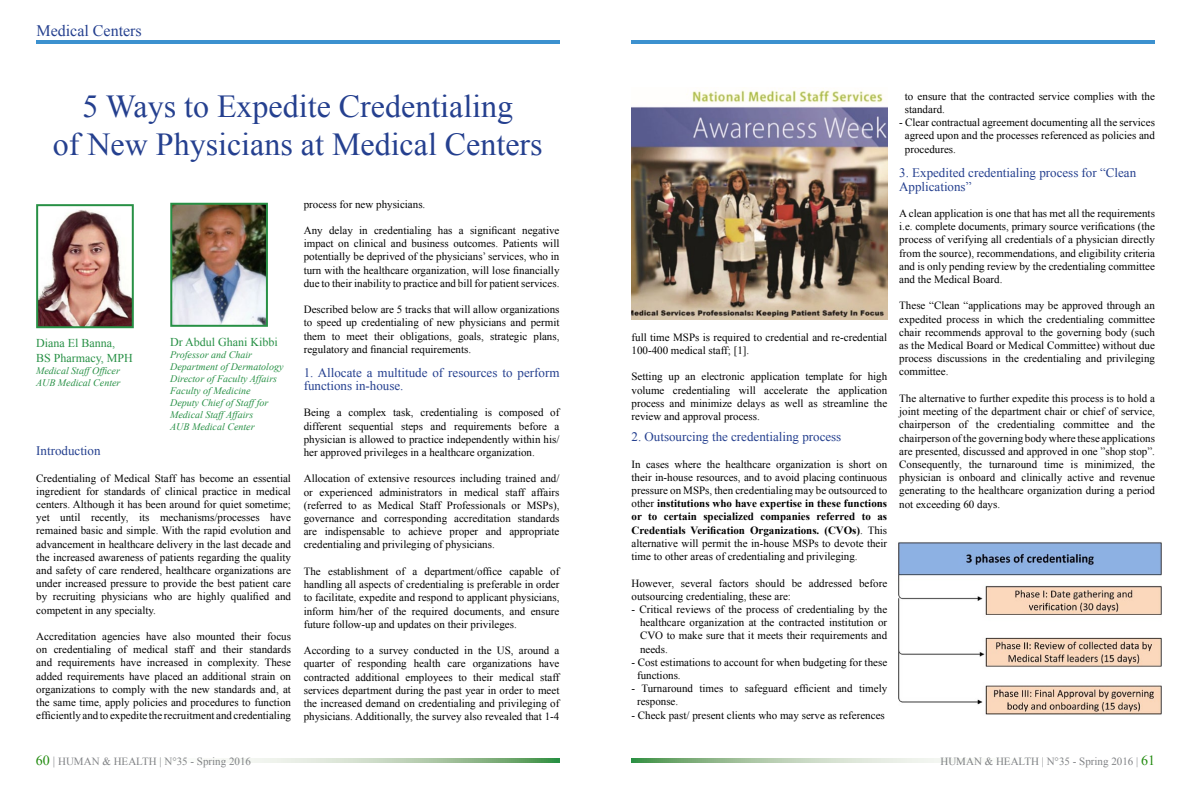
<style>
.page{position:relative;width:1191px;height:794px;background:#fff}
.page>*{position:absolute;margin:0;border:0;box-sizing:border-box;transform-origin:0 0}
.t1{font:32px/38px "Times New Roman";color:#25408f;text-align:center}
.t2{font:16px "Times New Roman";color:#25408f}
.t3{font:13px/14px "Times New Roman";color:#25408f}
.t4{font:12px/14.4px "Times New Roman";color:#279045}
.t5{font:11px/13.2px "Times New Roman";color:#000;text-align:justify}
.t6{font:11px "Times New Roman";color:#808285}
.t7{font:italic 10px/12px "Times New Roman";color:#279045}
.s1{font-weight:700}
.s2{font-size:14px;color:#228b0f}
.s3{font-size:12px}
</style>
<div class="page">
<svg style="left:229px;top:758px;width:330px;height:5px;background:#b4cfb1"></svg>
<svg style="left:631px;top:758px;width:328px;height:5px;background:#b5cfb2"></svg>
<hr style="left:36px;top:41px;width:523px;height:3px;background:#3c91cf">
<hr style="left:631px;top:41px;width:524px;height:3px;background:#3c91cf">
<img style="left:39px;top:209px;width:92px;height:116px">
<div style="left:36px;top:204px;width:98px;height:124px;border:2px solid #279045"></div>
<img style="left:173px;top:206px;width:92px;height:118px">
<div style="left:170px;top:203px;width:98px;height:124px;border:2px solid #279045"></div>
<img style="left:631px;top:90px;width:256px;height:230px">
<img style="left:898px;top:542px;width:263px;height:173px">
<h2 class="t2" style="left:36px;top:20px;width:107px">Medical Centers</h2>
<h1 class="t1" style="left:53px;top:87px;width:491px">5 Ways to Expedite Credentialing<br>of New Physicians at Medical Centers</h1>
<p class="t4" style="left:36px;top:336px;width:98px">Diana El Banna,<br>BS Pharmacy, MPH</p>
<p class="t7" style="left:36px;top:364px;width:86px">Medical Staff Officer<br>AUB Medical Center</p>
<p class="t4" style="left:170px;top:334px;width:109px">Dr Abdul Ghani Kibbi</p>
<p class="t7" style="left:170px;top:348px;width:115px">Professor and Chair<br>Department of Dermatology<br>Director of Faculty Affairs<br>Faculty of Medicine<br>Deputy Chief of Staff for<br>Medical Staff Affairs<br>AUB Medical Center</p>
<p class="t3" style="left:36px;top:443px;width:66px">Introduction</p>
<p class="t5" style="left:36px;top:471px;width:256px">Credentialing of Medical Staff has become an essential ingredient for standards of clinical practice in medical centers. Although it has been around for quiet sometime; yet until recently, its mechanisms/processes have remained basic and simple. With the rapid evolution and advancement in healthcare delivery in the last decade and the increased awareness of patients regarding the quality and safety of care rendered, healthcare organizations are under increased pressure to provide the best patient care by recruiting physicians who are highly qualified and competent in any specialty.</p>
<p class="t5" style="left:36px;top:629px;width:256px">Accreditation agencies have also mounted their focus on credentialing of medical staff and their standards and requirements have increased in complexity. These added requirements have placed an additional strain on organizations to comply with the new standards and, at the same time, apply policies and procedures to function efficiently and to expedite the recruitment and credentialing</p>
<p class="t5" style="left:304px;top:197px;width:123px">process for new physicians.</p>
<p class="t5" style="left:304px;top:223px;width:257px">Any delay in credentialing has a significant negative impact on clinical and business outcomes. Patients will potentially be deprived of the physicians’ services, who in turn with the healthcare organization, will lose financially due to their inability to practice and bill for patient services.</p>
<p class="t5" style="left:304px;top:303px;width:257px">Described below are 5 tracks that will allow organizations to speed up credentialing of new physicians and permit them to meet their obligations, goals, strategic plans, regulatory and financial requirements.</p>
<p class="t3" style="left:304px;top:366px;width:257px;line-height:13.2px">1. Allocate a multitude of resources to perform functions in-house.</p>
<p class="t5" style="left:304px;top:406px;width:257px">Being a complex task, credentialing is composed of different sequential steps and requirements before a physician is allowed to practice independently within his/ her approved privileges in a healthcare organization.</p>
<p class="t5" style="left:304px;top:472px;width:257px">Allocation of extensive resources including trained and/ or experienced administrators in medical staff affairs (referred to as Medical Staff Professionals or MSPs), governance and corresponding accreditation standards are indispensable to achieve proper and appropriate credentialing and privileging of physicians.</p>
<p class="t5" style="left:304px;top:564px;width:257px">The establishment of a department/office capable of handling all aspects of credentialing is preferable in order to facilitate, expedite and respond to applicant physicians, inform him/her of the required documents, and ensure future follow-up and updates on their privileges.</p>
<p class="t5" style="left:304px;top:643px;width:257px">According to a survey conducted in the US, around a quarter of responding health care organizations have contracted additional employees to their medical staff services department during the past year in order to meet the increased demand on credentialing and privileging of physicians. Additionally, the survey also revealed that 1-4</p>
<p class="t5" style="left:631px;top:330px;width:257px">full time MSPs is required to credential and re-credential<br>100-400 medical staff; [1].</p>
<p class="t5" style="left:631px;top:370px;width:257px">Setting up an electronic application template for high volume credentialing will accelerate the application process and minimize delays as well as streamline the review and approval process.</p>
<p class="t3" style="left:631px;top:430px;width:211px">2. Outsourcing the credentialing process</p>
<p class="t5" style="left:631px;top:457px;width:257px">In cases where the healthcare organization is short on their in-house resources, and to avoid placing continuous pressure on MSPs, then credentialing may be outsourced to other <span class="s1">institutions who have expertise in these functions or to certain specialized companies referred to as Credentials Verification Organizations. (CVOs)</span>. This alternative will permit the in-house MSPs to devote their time to other areas of credentialing and privileging.</p>
<p class="t5" style="left:631px;top:576px;width:257px">However, several factors should be addressed before outsourcing credentialing, these are:</p>
<p class="t5" style="left:640px;top:602px;width:249px;text-indent:-9px">- Critical reviews of the process of credentialing by the healthcare organization at the contracted institution or CVO to make sure that it meets their requirements and needs.</p>
<p class="t5" style="left:637px;top:655px;width:252px;text-indent:-6px">- Cost estimations to account for when budgeting for these functions.</p>
<p class="t5" style="left:637px;top:681px;width:252px;text-indent:-6px">- Turnaround times to safeguard efficient and timely response.</p>
<p class="t5" style="left:631px;top:708px;width:255px">- Check past/ present clients who may serve as references</p>
<p class="t5" style="left:905px;top:89px;width:251px">to ensure that the contracted service complies with the standard.</p>
<p class="t5" style="left:905px;top:116px;width:251px;text-indent:-6px">- Clear contractual agreement documenting all the services agreed upon and the processes referenced as policies and procedures.</p>
<p class="t3" style="left:899px;top:165px;width:238px">3. Expedited credentialing process for “Clean<br>Applications”</p>
<p class="t5" style="left:899px;top:207px;width:257px">A clean application is one that has met all the requirements i.e. complete documents, primary source verifications (the process of verifying all credentials of a physician directly from the source), recommendations, and eligibility criteria and is only pending review by the credentialing committee and the Medical Board.</p>
<p class="t5" style="left:899px;top:299px;width:257px">These “Clean “applications may be approved through an expedited process in which the credentialing committee chair recommends approval to the governing body (such as the Medical Board or Medical Committee) without due process discussions in the credentialing and privileging committee.</p>
<p class="t5" style="left:899px;top:391px;width:257px">The alternative to further expedite this process is to hold a joint meeting of the department chair or chief of service, chairperson of the credentialing committee and the chairperson of the governing body where these applications are presented, discussed and approved in one ”shop stop”.<br>Consequently, the turnaround time is minimized, the physician is onboard and clinically active and revenue generating to the healthcare organization during a period not exceeding 60 days.</p>
<p class="t6" style="left:36px;top:754px;width:217px"><span class="s2">60</span> <span class="s3">|</span> HUMAN &amp; HEALTH | N°35 - Spring 2016</p>
<p class="t6" style="left:940px;top:754px;width:216px">HUMAN &amp; HEALTH | N°35 - Spring 2016 | <span class="s2">61</span></p>
</div>
